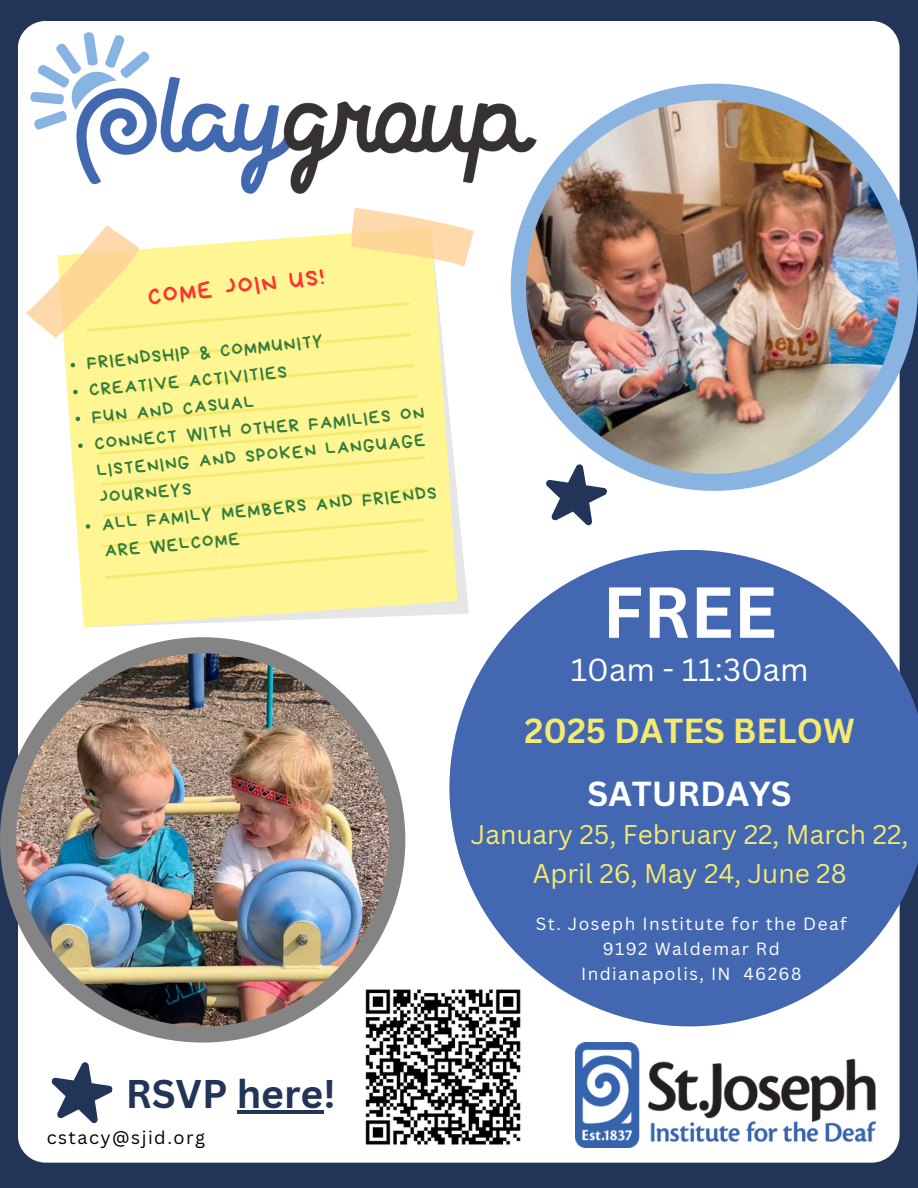
<style>
.page{position:relative;width:918px;height:1188px;background:#223457}
.page>*{position:absolute;margin:0;border:0;box-sizing:border-box;transform-origin:0 0}
.t1{font:700 70.5px "Canva Sans";color:#fff}
.t2{font:700 39px "Canva Sans";color:#223457}
.t3{font:700 33.75px "Canva Sans";color:#f5ea70}
.t4{font:700 33.75px "Canva Sans";color:#fff}
.t5{font:31.05px "Canva Sans";color:#fff}
.t6{font:26.25px/39.3px "Canva Sans";color:#f5ea70;text-align:center}
.t7{font:24.15px "Bryndan Write";color:#ff3131}
.t8{font:18.3px/27.5px "Bryndan Write";color:#347d3d;text-align:justify}
.t9{font:18px "Canva Sans";letter-spacing:.085em;color:#000}
.t10{font:17.25px "Canva Sans";letter-spacing:.085em;color:#fff}
</style>
<div class="page">
<div style="left:18px;top:21px;width:882px;height:1142px;background:#fff;border-radius:28px"></div>
<svg style="left:546px;top:461px;width:63px;height:65px"></svg>
<img style="left:18px;top:28px;width:542px;height:173px">
<svg style="left:449px;top:550px;width:469px;height:476px;fill:#4368b1"></svg>
<img style="left:576px;top:1043px;width:300px;height:104px">
<svg style="left:51px;top:1062px;width:62px;height:62px"></svg>
<svg style="left:80px;top:579px;width:388px;height:58px;fill:#fff693"></svg>
<svg style="left:18px;top:197px;width:459px;height:382px"></svg>
<div style="left:511px;top:84px;width:407px;height:407px;background:#89b4e1;border-radius:50%"></div>
<img style="left:526px;top:100px;width:374px;height:374px;border-radius:50%">
<div style="left:0;top:637px;width:405px;height:406px;background:#848484;border-radius:50%"></div>
<img style="left:16px;top:653px;width:373px;height:373px;border-radius:50%">
<img style="left:365px;top:984px;width:162px;height:161px">
<hr style="left:237px;top:1111px;width:86px;height:3px;background:#223457">
<p class="t7" style="left:147px;top:284px;width:179px;rotate:-6deg">COME JOIN US!</p>
<p class="t8" style="left:86px;top:349px;width:238px;rotate:-5deg">FRIENDSHIP &amp; COMMUNITY</p>
<p class="t8" style="left:88px;top:375px;width:200px;rotate:-5deg">CREATIVE ACTIVITIES</p>
<p class="t8" style="left:91px;top:402px;width:164px;rotate:-5deg">FUN AND CASUAL</p>
<p class="t8" style="left:93px;top:429px;width:333px;rotate:-5deg">CONNECT WITH OTHER FAMILIES ON LISTENING AND SPOKEN LANGUAGE JOURNEYS</p>
<p class="t8" style="left:101px;top:509px;width:337px;rotate:-5deg">ALL FAMILY MEMBERS AND FRIENDS<br>ARE WELCOME</p>
<p class="t1" style="left:602px;top:562px;width:176px">FREE</p>
<p class="t5" style="left:571px;top:648px;width:239px">10am - 11:30am</p>
<p class="t3" style="left:525px;top:707px;width:332px">2025 DATES BELOW</p>
<p class="t4" style="left:588px;top:770px;width:206px">SATURDAYS</p>
<p class="t6" style="left:471px;top:814px;width:439px">January 25, February 22, March 22,<br>April 26, May 24, June 28</p>
<h1 class="t10" style="left:536px;top:912px;width:312px">St. Joseph Institute for the Deaf</h1>
<h4 class="t10" style="left:603px;top:936px;width:179px">9192 Waldemar Rd</h4>
<h3 class="t10" style="left:581px;top:961px;width:222px">Indianapolis, IN 46268</h3>
<h6 class="t2" style="left:126px;top:1067px;width:211px">RSVP here!</h6>
<p class="t9" style="left:47px;top:1124px;width:160px">cstacy@sjid.org</p>
</div>
